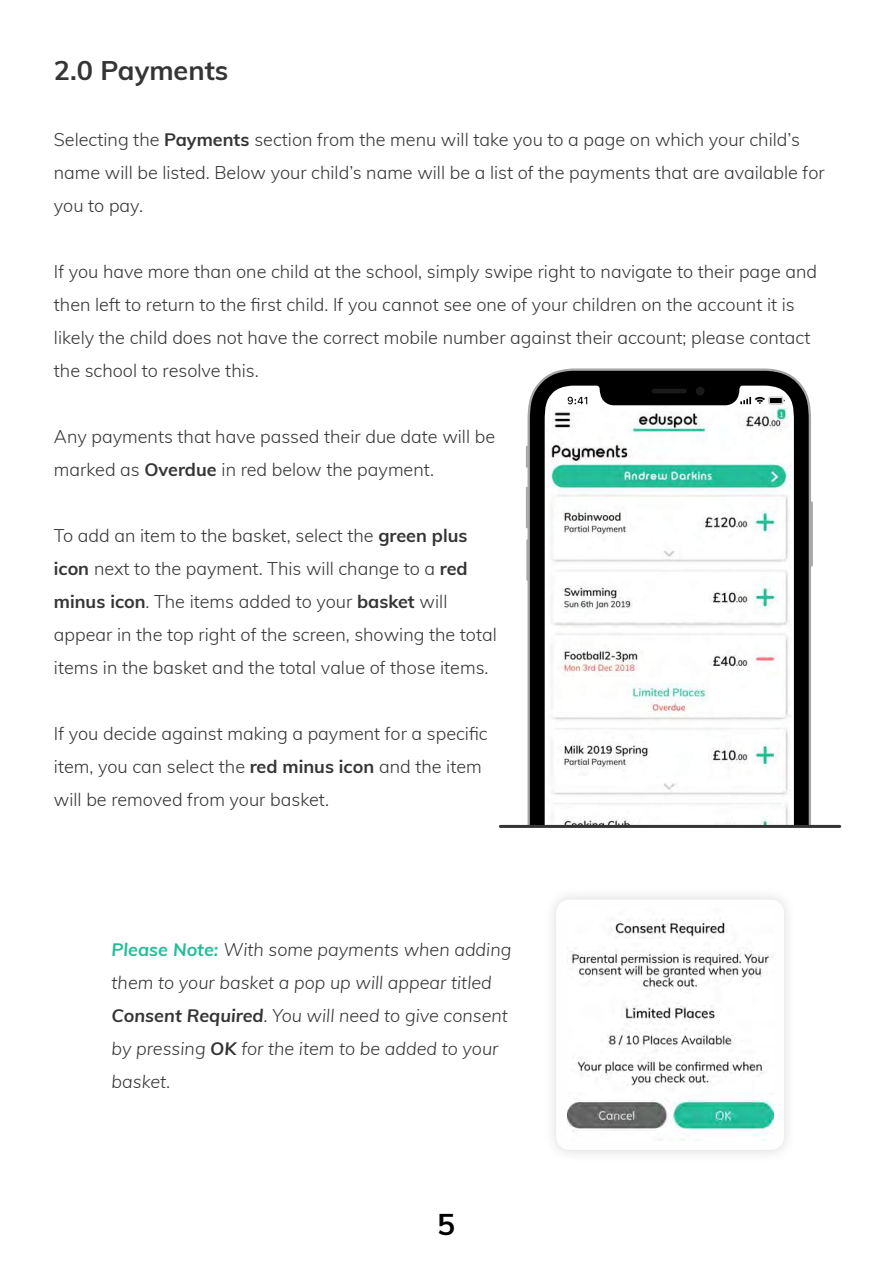
<style>
.page{position:relative;width:893px;height:1263px;background:#fff}
.page>*{position:absolute;margin:0;border:0;box-sizing:border-box;transform-origin:0 0}
.t1{font:700 30px "Muli";color:#000}
.t2{font:700 27px "Muli";color:#363535}
.t3{font:300 18px/33px "Muli";color:#363535}
.t4{font:italic 300 18px/33px "Muli";color:#363535}
.s1{font-weight:700}
.s2{font-weight:700;color:#24bd9a}
</style>
<div class="page">
<hr style="left:51px;top:0;width:1px;height:1263px;background:#000">
<hr style="left:842px;top:0;width:1px;height:1263px;background:#000">
<hr style="left:0;top:51px;width:893px;height:1px;background:#000">
<svg style="left:527px;top:368px;width:284px;height:457px;background:#b4b4b4"></svg>
<svg style="left:530px;top:371px;width:279px;height:454px;background:#0b0b0b"></svg>
<svg style="left:526px;top:446px;width:2px;height:22px"></svg>
<svg style="left:526px;top:487px;width:2px;height:41px"></svg>
<svg style="left:526px;top:539px;width:2px;height:42px"></svg>
<svg style="left:810px;top:501px;width:3px;height:66px"></svg>
<svg style="left:545px;top:386px;width:249px;height:439px"></svg>
<div style="left:696px;top:387px;width:8px;height:8px;background:#1a1a1c;border-radius:50%"></div>
<hr style="left:652px;top:389px;width:35px;height:4px;background:#1a1a1c;border-radius:2px">
<svg style="left:568px;top:397px;width:19px;height:7px"></svg>
<svg style="left:740px;top:396px;width:45px;height:8px"></svg>
<img style="left:547px;top:407px;width:245px;height:418px">
<hr style="left:500px;top:825px;width:340px;height:3px;background:#363535">
<img style="left:567px;top:919px;width:206px;height:222px">
<h2 class="t2" style="left:54px;top:50px;width:176px">2.0 Payments</h2>
<p class="t3" style="left:54px;top:122px;width:772px">Selecting the <span class="s1">Payments</span> section from the menu will take you to a page on which your child’s name will be listed. Below your child’s name will be a list of the payments that are available for you to pay.</p>
<p class="t3" style="left:54px;top:254px;width:765px">If you have more than one child at the school, simply swipe right to navigate to their page and then left to return to the first child. If you cannot see one of your children on the account it is likely the child does not have the correct mobile number against their account; please contact the school to resolve this.</p>
<p class="t3" style="left:54px;top:419px;width:443px">Any payments that have passed their due date will be marked as <span class="s1">Overdue</span> in red below the payment.</p>
<p class="t3" style="left:54px;top:518px;width:444px">To add an item to the basket, select the <span class="s1">green plus icon</span> next to the payment. This will change to a <span class="s1">red minus icon</span>. The items added to your <span class="s1">basket</span> will appear in the top right of the screen, showing the total items in the basket and the total value of those items.</p>
<p class="t3" style="left:54px;top:716px;width:435px">If you decide against making a payment for a specific item, you can select the <span class="s1">red minus icon</span> and the item will be removed from your basket.</p>
<p class="t4" style="left:112px;top:932px;width:401px"><span class="s2">Please Note:</span> With some payments when adding them to your basket a pop up will appear titled <span class="s1">Consent Required</span>. You will need to give consent by pressing <span class="s1">OK</span> for the item to be added to your basket.</p>
<h1 class="t1" style="left:437px;top:1202px;width:19px">5</h1>
</div>
